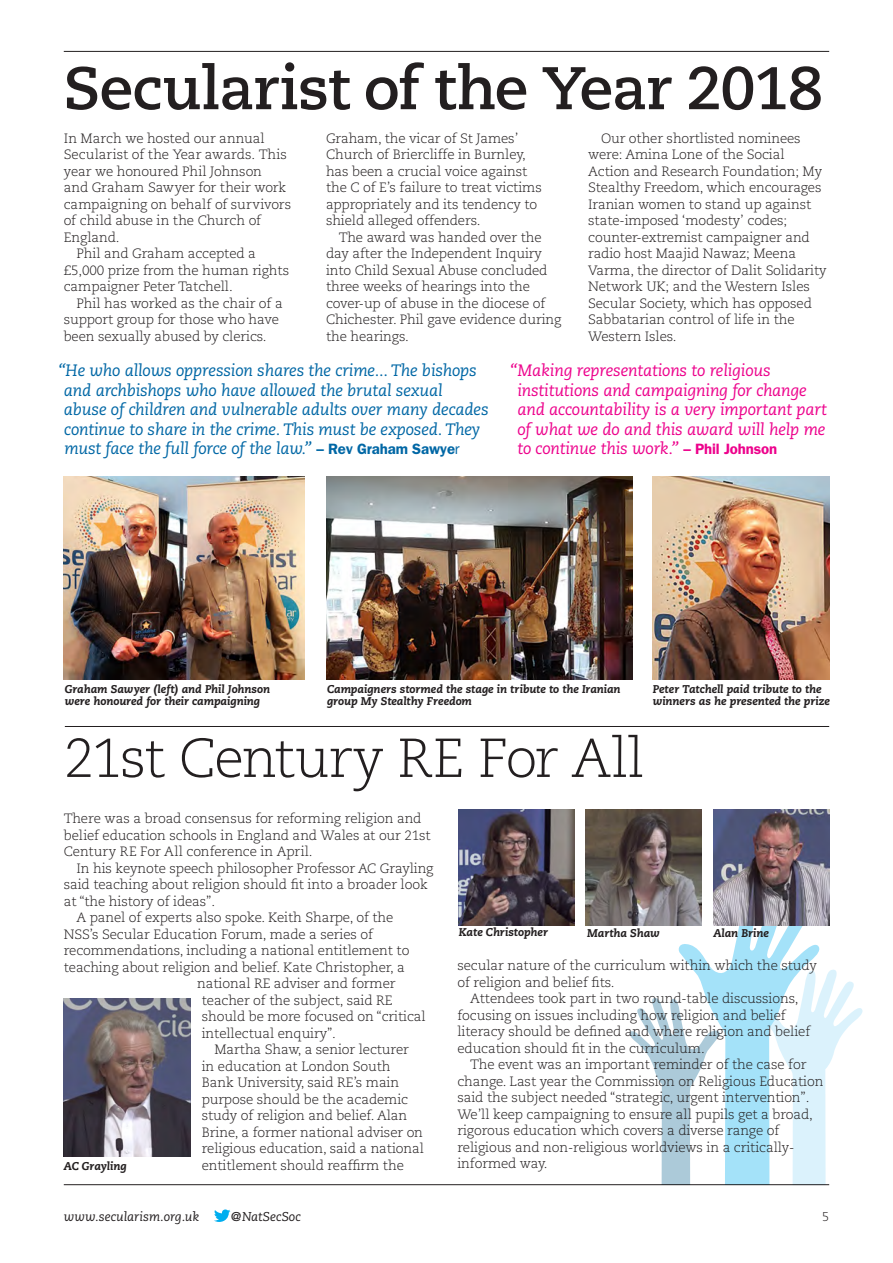
<style>
.page{position:relative;width:893px;height:1263px;background:#fff}
.page>*{position:absolute;margin:0;border:0;box-sizing:border-box;transform-origin:0 0}
.t1{font:700 60px "Caecilia";letter-spacing:-.015em;color:#231f20}
.t2{font:300 54.75px "Caecilia";letter-spacing:-.035em;color:#231f20}
.Body_Text_Indented{font:italic 16.5px/19.5px "Caecilia";letter-spacing:-.01em;color:#0067a5}
.Body_Text_Indented-2{font:italic 16.5px/19.5px "Caecilia";letter-spacing:-.01em;color:#ed028c}
.Body_Text_Indented-3{font:300 13.5px/16.5px "Caecilia";letter-spacing:-.01em;color:#231f20}
.Body_Text_No_Indent{font:300 13.5px/16.5px "Caecilia";letter-spacing:-.005em;color:#231f20}
.t3{font:italic 12.75px "Caecilia";letter-spacing:.005em;color:#231f20}
.t4{font:300 12.75px "Caecilia";color:#231f20}
.t5{font:italic 800 11.25px/12px "Caecilia";letter-spacing:-.005em;color:#231f20}
.s1{font-family:"Franklin Gothic";font-weight:600;font-style:normal;font-size:15px}
.s2{font-family:"Franklin Gothic";font-style:normal;font-size:15px}
</style>
<div class="page">
<hr style="left:64px;top:51px;width:765px;height:1px;background:#231f20">
<hr style="left:64px;top:1184px;width:765px;height:1px;background:#231f20">
<svg style="left:214px;top:1209px;width:16px;height:13px"></svg>
<svg style="left:628px;top:926px;width:235px;height:259px"></svg>
<hr style="left:65px;top:726px;width:764px;height:1px;background:#231f20">
<img style="left:64px;top:998px;width:126px;height:159px">
<img style="left:63px;top:476px;width:242px;height:203px">
<img style="left:326px;top:476px;width:306px;height:203px">
<img style="left:653px;top:476px;width:176px;height:203px">
<img style="left:585px;top:809px;width:117px;height:117px">
<img style="left:713px;top:809px;width:117px;height:117px">
<img style="left:459px;top:809px;width:115px;height:116px">
<p class="t1" style="left:64px;top:53px;width:761px">Secularist of the Year 2018</p>
<p class="Body_Text_No_Indent" style="left:64px;top:130px;width:229px">In March we hosted our annual<br>Secularist of the Year awards. This year we honoured Phil Johnson<br>and Graham Sawyer for their work campaigning on behalf of survivors of child abuse in the Church of<br>England.</p>
<p class="Body_Text_Indented-3" style="left:64px;top:246px;width:227px;text-indent:13px">Phil and Graham accepted a £5,000 prize from the human rights campaigner Peter Tatchell.</p>
<p class="Body_Text_Indented-3" style="left:64px;top:295px;width:220px;text-indent:13px">Phil has worked as the chair of a support group for those who have been sexually abused by clerics.</p>
<p class="Body_Text_Indented-3" style="left:326px;top:130px;width:217px">Graham, the vicar of St James’<br>Church of Briercliffe in Burnley, has been a crucial voice against the C of E’s failure to treat victims appropriately and its tendency to shield alleged offenders.</p>
<p class="Body_Text_Indented-3" style="left:326px;top:229px;width:237px;text-indent:13px">The award was handed over the day after the Independent Inquiry into Child Sexual Abuse concluded three weeks of hearings into the cover-up of abuse in the diocese of<br>Chichester. Phil gave evidence during the hearings.</p>
<p class="Body_Text_Indented-3" style="left:588px;top:130px;width:240px;text-indent:13px">Our other shortlisted nominees were: Amina Lone of the Social<br>Action and Research Foundation; My<br>Stealthy Freedom, which encourages<br>Iranian women to stand up against state-imposed ‘modesty’ codes; counter-extremist campaigner and radio host Maajid Nawaz; Meena<br>Varma, the director of Dalit Solidarity<br>Network UK; and the Western Isles<br>Secular Society, which has opposed<br>Sabbatarian control of life in the<br>Western Isles.</p>
<p class="Body_Text_Indented" style="left:64px;top:361px;width:426px;text-indent:-6px">“He who allows oppression shares the crime... The bishops and archbishops who have allowed the brutal sexual abuse of children and vulnerable adults over many decades continue to share in the crime. This must be exposed. They must face the full force of the law.” <span class="s1">– Rev Graham Sawye</span><span class="s2">r</span></p>
<p class="Body_Text_Indented-2" style="left:517px;top:361px;width:311px;text-indent:-7px">“Making representations to religious institutions and campaigning for change and accountability is a very important part of what we do and this award will help me to continue this work.” <span class="s1">– Phil Johnson</span></p>
<p class="t5" style="left:65px;top:683px;width:207px">Graham Sawyer (left) and Phil Johnson were honoured for their campaigning</p>
<p class="t5" style="left:653px;top:683px;width:179px">Peter Tatchell paid tribute to the winners as he presented the prize</p>
<p class="t5" style="left:327px;top:683px;width:295px">Campaigners stormed the stage in tribute to the Iranian group My Stealthy Freedom</p>
<p class="t2" style="left:64px;top:727px;width:582px">21st Century RE For All</p>
<p class="Body_Text_No_Indent" style="left:64px;top:811px;width:368px">There was a broad consensus for reforming religion and belief education schools in England and Wales at our 21st<br>Century RE For All conference in April.</p>
<p class="Body_Text_Indented-3" style="left:64px;top:860px;width:371px;text-indent:13px">In his keynote speech philosopher Professor AC Grayling said teaching about religion should fit into a broader look at “the history of ideas”.</p>
<p class="Body_Text_Indented-3" style="left:77px;top:910px;width:318px">A panel of experts also spoke. Keith Sharpe, of the</p>
<p class="Body_Text_Indented-3" style="left:64px;top:926px;width:311px">NSS’s Secular Education Forum, made a series of</p>
<p class="Body_Text_Indented-3" style="left:64px;top:942px;width:347px">recommendations, including a national entitlement to</p>
<p class="Body_Text_Indented-3" style="left:64px;top:959px;width:342px">teaching about religion and belief. Kate Christopher, a</p>
<p class="Body_Text_Indented-3" style="left:197px;top:975px;width:200px">national RE adviser and former</p>
<p class="Body_Text_Indented-3" style="left:202px;top:992px;width:192px">teacher of the subject, said RE</p>
<p class="Body_Text_Indented-3" style="left:202px;top:1008px;width:226px">should be more focused on “critical</p>
<p class="Body_Text_Indented-3" style="left:202px;top:1025px;width:136px">intellectual enquiry”.</p>
<p class="Body_Text_Indented-3" style="left:202px;top:1041px;width:224px;text-indent:13px">Martha Shaw, a senior lecturer in education at London South<br>Bank University, said RE’s main purpose should be the academic study of religion and belief. Alan<br>Brine, a former national adviser on religious education, said a national entitlement should reaffirm the</p>
<p class="t5" style="left:459px;top:926px;width:91px">Kate Christopher</p>
<p class="t5" style="left:587px;top:927px;width:74px">Martha Shaw</p>
<p class="t5" style="left:713px;top:927px;width:57px">Alan Brine</p>
<p class="Body_Text_Indented-3" style="left:457px;top:957px;width:361px">secular nature of the curriculum within which the study of religion and belief fits.</p>
<p class="Body_Text_Indented-3" style="left:457px;top:990px;width:354px;text-indent:13px">Attendees took part in two round-table discussions, focusing on issues including how religion and belief literacy should be defined and where religion and belief education should fit in the curriculum.</p>
<p class="Body_Text_Indented-3" style="left:457px;top:1056px;width:368px;text-indent:13px">The event was an important reminder of the case for change. Last year the Commission on Religious Education said the subject needed “strategic, urgent intervention”.<br>We’ll keep campaigning to ensure all pupils get a broad, rigorous education which covers a diverse range of religious and non-religious worldviews in a critically&shy;informed way.</p>
<p class="t5" style="left:64px;top:1160px;width:64px">AC Grayling</p>
<p class="t3" style="left:64px;top:1209px;width:137px">www.secularism.org.uk</p>
<p class="t3" style="left:231px;top:1209px;width:71px">@NatSecSoc</p>
<p class="t4" style="left:822px;top:1209px;width:9px">5</p>
</div>
